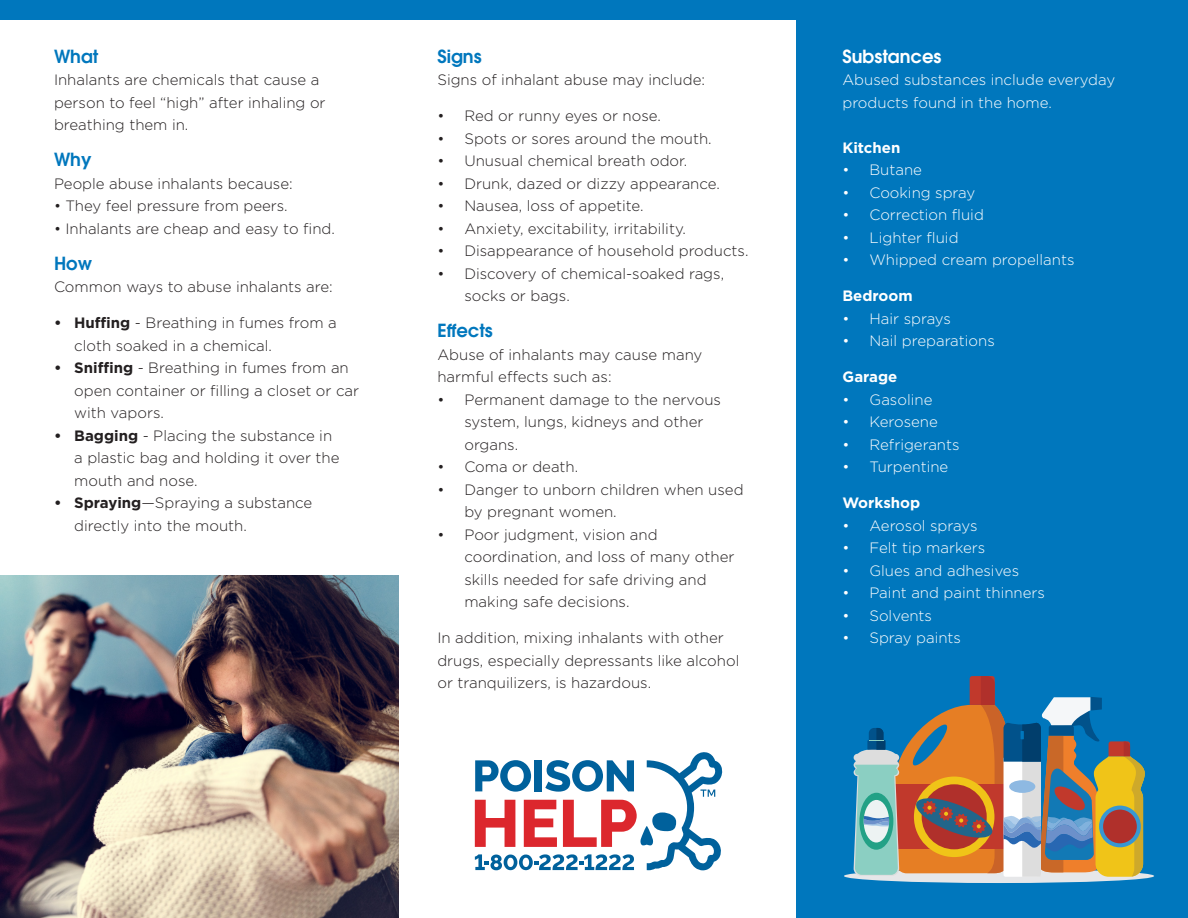
<style>
.page{position:relative;width:1188px;height:918px;background:#fff}
.page>*{position:absolute;margin:0;border:0;box-sizing:border-box;transform-origin:0 0}
.Subheader{font:600 18px "ITC Avant Garde Pro";color:#0077bd}
.Subheader-2{font:600 18px "ITC Avant Garde Pro";color:#fff}
.Body_Copy{font:600 18px "ITC Avant Garde Pro";color:#0077bd}
.Body_Copy-2{font:300 15px/22.5px "Gotham";color:#231f20}
.Body_Copy-3{font:300 15px "Gotham";color:#fff}
.Body_Copy-4{font:700 15px "Gotham";color:#fff}
.s1{font-weight:700}
</style>
<div class="page">
<svg style="left:475px;top:752px;width:247px;height:118px"></svg>
<div style="left:0;top:0;width:1188px;height:20px;background:#0077bd"></div>
<div style="left:797px;top:0;width:391px;height:918px;background:#0077bd"></div>
<div style="left:844px;top:869px;width:310px;height:14px;background:#e6e7e9;border-radius:50%"></div>
<svg style="left:853px;top:676px;width:292px;height:201px"></svg>
<img style="left:0;top:575px;width:398px;height:343px">
<p class="Subheader" style="left:54px;top:44px;width:46px">What</p>
<p class="Body_Copy-2" style="left:54px;top:68px;width:267px">Inhalants are chemicals that cause a</p>
<p class="Body_Copy-2" style="left:54px;top:91px;width:273px">person to feel “high” after inhaling or</p>
<p class="Body_Copy-2" style="left:54px;top:113px;width:136px">breathing them in.</p>
<p class="Subheader" style="left:54px;top:148px;width:39px">Why</p>
<p class="Body_Copy-2" style="left:54px;top:172px;width:240px">People abuse inhalants because:</p>
<p class="Body_Copy-2" style="left:54px;top:194px;width:235px">• They feel pressure from peers.</p>
<p class="Body_Copy-2" style="left:54px;top:217px;width:282px">• Inhalants are cheap and easy to find.</p>
<p class="Body_Copy" style="left:54px;top:251px;width:40px">How</p>
<p class="Body_Copy-2" style="left:54px;top:275px;width:280px">Common ways to abuse inhalants are:</p>
<p class="Body_Copy-2" style="left:74px;top:311px;width:264px;text-indent:-20px"><span class="s1">• Huffing</span> - Breathing in fumes from a cloth soaked in a chemical.</p>
<p class="Body_Copy-2" style="left:74px;top:356px;width:286px;text-indent:-20px"><span class="s1">• Sniffing</span> - Breathing in fumes from an open container or filling a closet or car with vapors.</p>
<p class="Body_Copy-2" style="left:74px;top:424px;width:267px;text-indent:-20px"><span class="s1">• Bagging</span> - Placing the substance in a plastic bag and holding it over the mouth and nose.</p>
<p class="Body_Copy-2" style="left:74px;top:491px;width:240px;text-indent:-20px"><span class="s1">• Spraying</span>—Spraying a substance directly into the mouth.</p>
<p class="Subheader" style="left:437px;top:44px;width:46px">Signs</p>
<p class="Body_Copy-2" style="left:437px;top:68px;width:269px">Signs of inhalant abuse may include:</p>
<p class="Body_Copy-2" style="left:437px;top:104px;width:225px">• Red or runny eyes or nose.</p>
<p class="Body_Copy-2" style="left:437px;top:127px;width:276px">• Spots or sores around the mouth.</p>
<p class="Body_Copy-2" style="left:437px;top:149px;width:251px">• Unusual chemical breath odor.</p>
<p class="Body_Copy-2" style="left:437px;top:172px;width:284px">• Drunk, dazed or dizzy appearance.</p>
<p class="Body_Copy-2" style="left:437px;top:194px;width:208px">• Nausea, loss of appetite.</p>
<p class="Body_Copy-2" style="left:437px;top:217px;width:250px">• Anxiety, excitability, irritability.</p>
<p class="Body_Copy-2" style="left:437px;top:239px;width:313px">• Disappearance of household products.</p>
<p class="Body_Copy-2" style="left:464px;top:262px;width:261px;text-indent:-27px">• Discovery of chemical-soaked rags, socks or bags.</p>
<p class="Subheader" style="left:437px;top:319px;width:57px">Effects</p>
<p class="Body_Copy-2" style="left:437px;top:343px;width:267px">Abuse of inhalants may cause many</p>
<p class="Body_Copy-2" style="left:437px;top:365px;width:176px">harmful effects such as:</p>
<p class="Body_Copy-2" style="left:464px;top:388px;width:258px;text-indent:-27px">• Permanent damage to the nervous system, lungs, kidneys and other organs.</p>
<p class="Body_Copy-2" style="left:437px;top:455px;width:142px">• Coma or death.</p>
<p class="Body_Copy-2" style="left:464px;top:478px;width:281px;text-indent:-27px">• Danger to unborn children when used by pregnant women.</p>
<p class="Body_Copy-2" style="left:464px;top:523px;width:272px;text-indent:-27px">• Poor judgment, vision and coordination, and loss of many other skills needed for safe driving and making safe decisions.</p>
<p class="Body_Copy-2" style="left:437px;top:626px;width:288px">In addition, mixing inhalants with other</p>
<p class="Body_Copy-2" style="left:437px;top:649px;width:304px">drugs, especially depressants like alcohol or tranquilizers, is hazardous.</p>
<p class="Subheader-2" style="left:842px;top:44px;width:100px">Substances</p>
<p class="Body_Copy-3" style="left:842px;top:71px;width:274px">Abused substances include everyday</p>
<p class="Body_Copy-3" style="left:842px;top:93px;width:211px">products found in the home.</p>
<p class="Body_Copy-4" style="left:842px;top:138px;width:59px">Kitchen</p>
<p class="Body_Copy-3" style="left:842px;top:161px;width:81px">• Butane</p>
<p class="Body_Copy-3" style="left:842px;top:183px;width:134px">• Cooking spray</p>
<p class="Body_Copy-3" style="left:842px;top:206px;width:143px">• Correction fluid</p>
<p class="Body_Copy-3" style="left:842px;top:228px;width:118px">• Lighter fluid</p>
<p class="Body_Copy-3" style="left:842px;top:251px;width:234px">• Whipped cream propellants</p>
<p class="Body_Copy-4" style="left:842px;top:286px;width:72px">Bedroom</p>
<p class="Body_Copy-3" style="left:842px;top:309px;width:110px">• Hair sprays</p>
<p class="Body_Copy-3" style="left:842px;top:332px;width:154px">• Nail preparations</p>
<p class="Body_Copy-4" style="left:842px;top:367px;width:56px">Garage</p>
<p class="Body_Copy-3" style="left:842px;top:390px;width:91px">• Gasoline</p>
<p class="Body_Copy-3" style="left:842px;top:413px;width:97px">• Kerosene</p>
<p class="Body_Copy-3" style="left:842px;top:435px;width:119px">• Refrigerants</p>
<p class="Body_Copy-3" style="left:842px;top:458px;width:107px">• Turpentine</p>
<p class="Body_Copy-4" style="left:842px;top:493px;width:79px">Workshop</p>
<p class="Body_Copy-3" style="left:842px;top:516px;width:137px">• Aerosol sprays</p>
<p class="Body_Copy-3" style="left:842px;top:539px;width:144px">• Felt tip markers</p>
<p class="Body_Copy-3" style="left:842px;top:561px;width:178px">• Glues and adhesives</p>
<p class="Body_Copy-3" style="left:842px;top:584px;width:204px">• Paint and paint thinners</p>
<p class="Body_Copy-3" style="left:842px;top:606px;width:91px">• Solvents</p>
<p class="Body_Copy-3" style="left:842px;top:629px;width:120px">• Spray paints</p>
</div>
